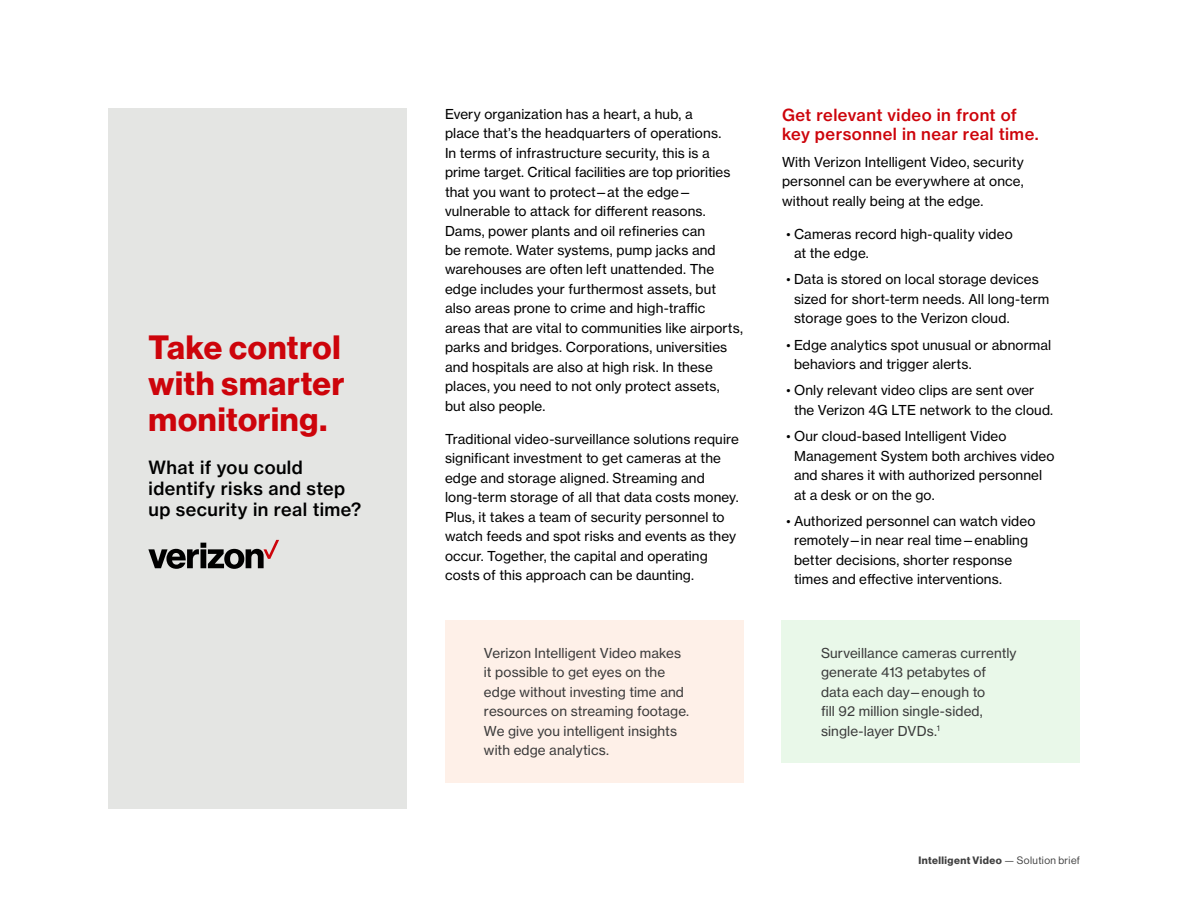
<style>
.page{position:relative;width:1188px;height:918px;background:#fff}
.page>*{position:absolute;margin:0;border:0;box-sizing:border-box;transform-origin:0 0}
.t1{font:33px/36px "N Haas Grotesk DS Std 75 Bd";letter-spacing:.025em;color:#cd040b}
.t2{font:18px/21px "N Haas Grotesk TX Std 65 Md";letter-spacing:.025em;color:#000}
.t3{font:16.5px/19.5px "N Haas Grotesk TX Std 65 Md";letter-spacing:.03em;color:#cd040b}
.t4{font:13.5px/19.5px "N Haas Grotesk TX Std 55 Rg";letter-spacing:.01em;color:#000}
.t5{font:13.5px/19.5px "N Haas Grotesk TX Std 55 Rg";letter-spacing:.01em;color:#3b3b3b}
.t6{font:10.5px "N Haas Grotesk DS Std 75 Bd";letter-spacing:.045em;color:#404040}
.s1{font-family:"N Haas Grotesk DS Std 55 Rg"}
</style>
<div class="page">
<div style="left:445px;top:620px;width:298px;height:162px;background:#fef0e8"></div>
<div style="left:782px;top:620px;width:298px;height:143px;background:#e9f8e9"></div>
<div style="left:108px;top:108px;width:298px;height:700px;background:#e4e5e3"></div>
<svg style="left:148px;top:540px;width:131px;height:29px"></svg>
<h1 class="t1" style="left:148px;top:330px;width:198px">Take control with smarter monitoring.</h1>
<h2 class="t2" style="left:148px;top:457px;width:214px">What if you could identify risks and step up security in real time?</h2>
<p class="t4" style="left:445px;top:104px;width:299px">Every organization has a heart, a hub, a<br>place that’s the headquarters of operations.<br>In terms of infrastructure security, this is a prime target. Critical facilities are top priorities that you want to protect—at the edge— vulnerable to attack for different reasons.<br>Dams, power plants and oil refineries can<br>be remote. Water systems, pump jacks and warehouses are often left unattended. The edge includes your furthermost assets, but also areas prone to crime and high-traffic areas that are vital to communities like airports, parks and bridges. Corporations, universities and hospitals are also at high risk. In these places, you need to not only protect assets, but also people.</p>
<p class="t4" style="left:445px;top:429px;width:295px">Traditional video-surveillance solutions require significant investment to get cameras at the edge and storage aligned. Streaming and long-term storage of all that data costs money.<br>Plus, it takes a team of security personnel to watch feeds and spot risks and events as they occur. Together, the capital and operating costs of this approach can be daunting.</p>
<p class="t5" style="left:484px;top:643px;width:207px">Verizon Intelligent Video makes it possible to get eyes on the edge without investing time and resources on streaming footage.<br>We give you intelligent insights with edge analytics.</p>
<p class="t3" style="left:782px;top:105px;width:258px">Get relevant video in front of key personnel in near real time.</p>
<p class="t4" style="left:782px;top:152px;width:243px;text-align:justify">With Verizon Intelligent Video, security personnel can be everywhere at once, without really being at the edge.</p>
<p class="t4" style="left:794px;top:224px;width:220px;text-indent:-8px"><span class="s1">•</span> Cameras record high-quality video at the edge.</p>
<p class="t4" style="left:794px;top:270px;width:257px;text-indent:-8px"><span class="s1">•</span> Data is stored on local storage devices sized for short-term needs. All long-term storage goes to the Verizon cloud.</p>
<p class="t4" style="left:794px;top:335px;width:259px;text-indent:-8px"><span class="s1">•</span> Edge analytics spot unusual or abnormal behaviors and trigger alerts.</p>
<p class="t4" style="left:794px;top:381px;width:261px;text-indent:-8px"><span class="s1">•</span> Only relevant video clips are sent over the Verizon 4G LTE network to the cloud.</p>
<p class="t4" style="left:794px;top:426px;width:262px;text-indent:-8px"><span class="s1">•</span> Our cloud-based Intelligent Video Management System both archives video and shares it with authorized personnel at a desk or on the go.</p>
<p class="t4" style="left:794px;top:511px;width:243px;text-indent:-8px"><span class="s1">•</span> Authorized personnel can watch video remotely—in near real time—enabling better decisions, shorter response times and effective interventions.</p>
<p class="t5" style="left:821px;top:643px;width:197px">Surveillance cameras currently generate 413 petabytes of data each day—enough to<br>fill 92 million single-sided, single-layer DVDs.<sup>1</sup></p>
<p class="t6" style="left:918px;top:854px;width:163px">Intelligent Video <span class="s1">— Solution brief</span></p>
</div>
